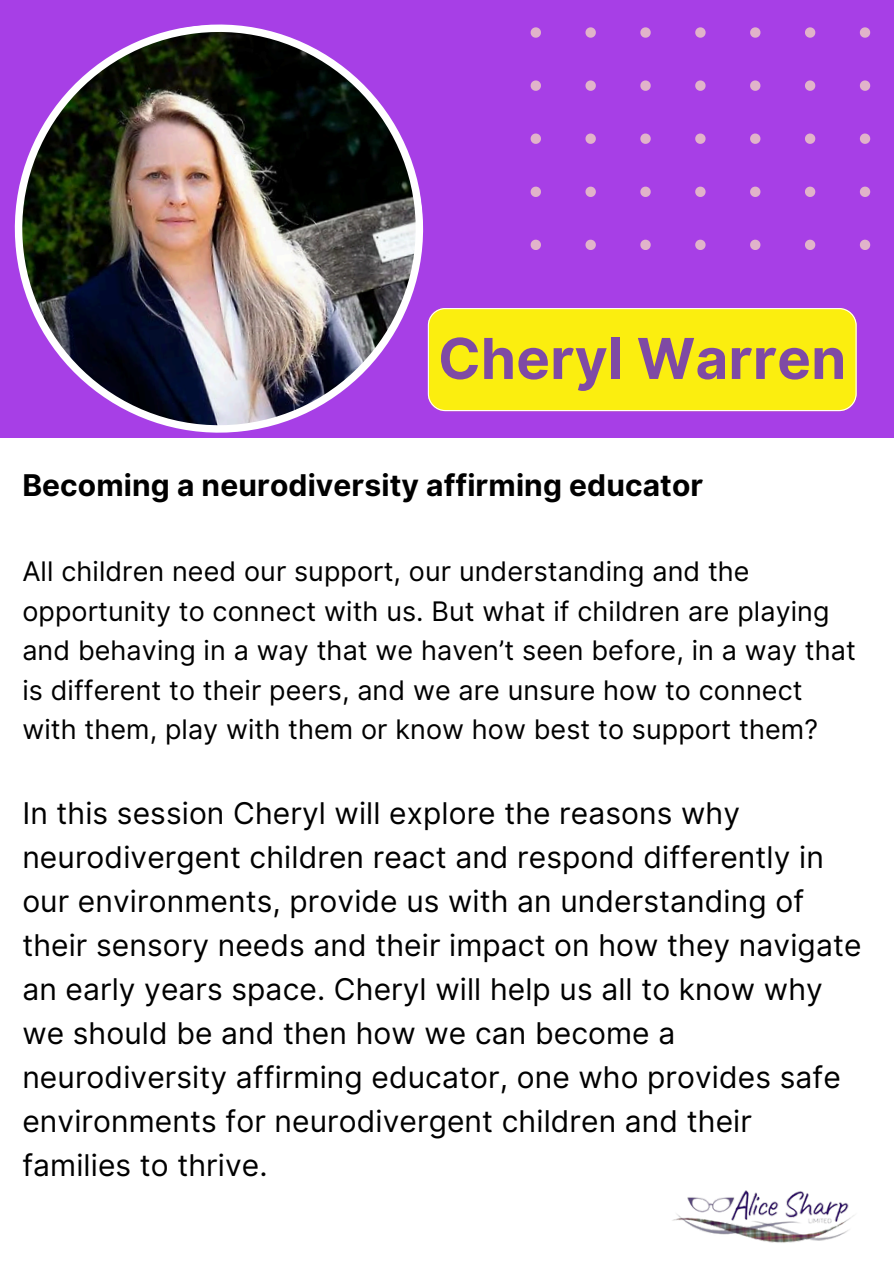
<style>
.page{position:relative;width:894px;height:1264px;background:#fff}
.page>*{position:absolute;margin:0;border:0;box-sizing:border-box;transform-origin:0 0}
.t1{font:700 56.4px "Inter";letter-spacing:.005em;color:#7f4aa4}
.t2{font:30px/43.8px "Inter";letter-spacing:.005em;color:#000}
.t3{font:700 30px "Inter";letter-spacing:.005em;color:#000}
.t4{font:26.85px/39.3px "Inter";letter-spacing:.005em;color:#000}
</style>
<div class="page">
<div style="left:0;top:0;width:893px;height:1263px;background:#a73fe6"></div>
<img style="left:14px;top:24px;width:410px;height:409px">
<div style="left:427px;top:308px;width:429px;height:103px;background:#fbee0f"></div>
<div style="left:0;top:438px;width:893px;height:825px;background:#fff"></div>
<img style="left:672px;top:1190px;width:183px;height:53px">
<svg style="left:530px;top:27px;width:341px;height:223px"></svg>
<p class="t1" style="left:438px;top:325px;width:409px">Cheryl Warren</p>
<h2 class="t3" style="left:22px;top:467px;width:682px">Becoming a neurodiversity affirming educator</h2>
<p class="t4" style="left:22px;top:552px;width:834px">All children need our support, our understanding and the opportunity to connect with us. But what if children are playing and behaving in a way that we haven’t seen before, in a way that is different to their peers, and we are unsure how to connect with them, play with them or know how best to support them?</p>
<h3 class="t2" style="left:22px;top:791px;width:840px">In this session Cheryl will explore the reasons why neurodivergent children react and respond differently in our environments, provide us with an understanding of their sensory needs and their impact on how they navigate an early years space. Cheryl will help us all to know why we should be and then how we can become a neurodiversity affirming educator, one who provides safe environments for neurodivergent children and their families to thrive.</h3>
</div>
